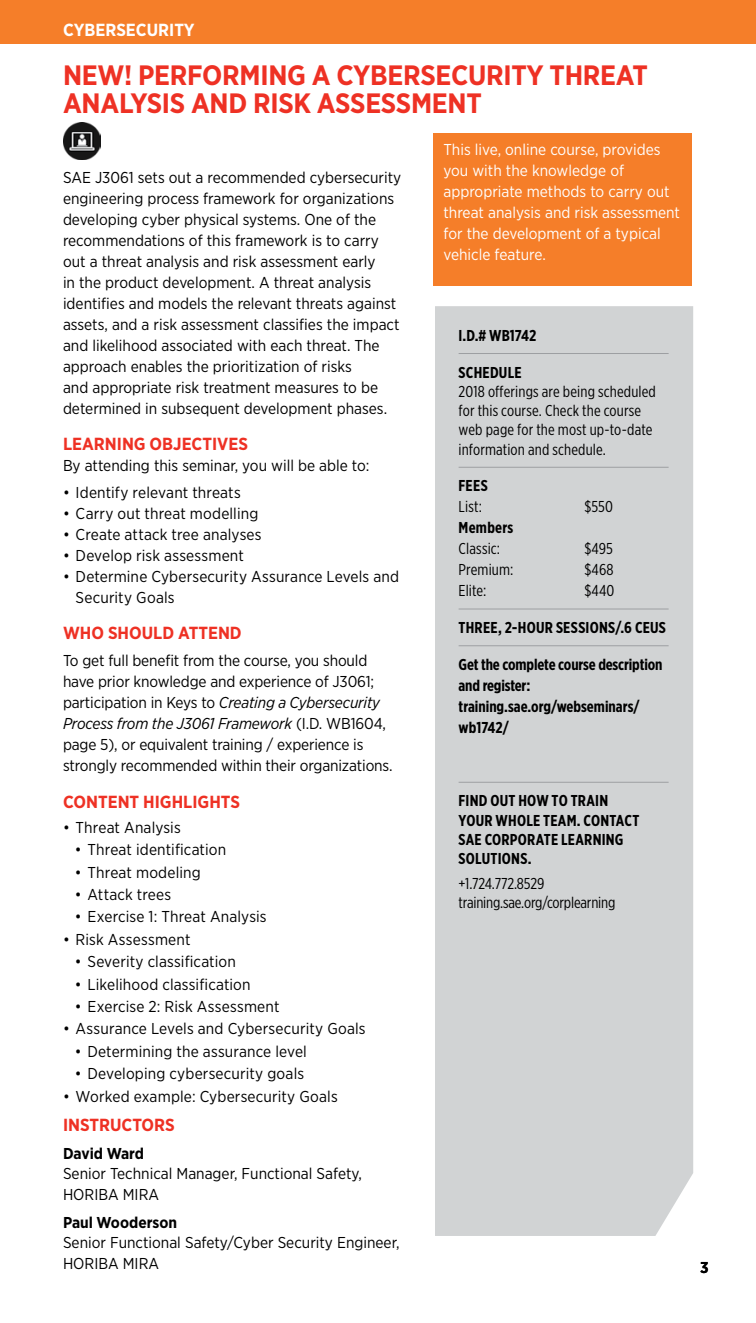
<style>
.page{position:relative;width:756px;height:1323px;background:#fff}
.page>*{position:absolute;margin:0;border:0;box-sizing:border-box;transform-origin:0 0}
.t1{font:700 28px/28px "Gotham Narrow";letter-spacing:-.01em;color:#ee3124}
.t2{font:700 17.5px "Gotham Narrow";color:#ee3124}
.t3{font:700 17.5px "Gotham Narrow";color:#fff}
.t4{font:15.75px/21px "Gotham Narrow";color:#000}
.t5{font:700 15.75px/21px "Gotham X Narrow";letter-spacing:.005em;color:#000}
.t6{font:15.75px/19.2px "Gotham X Narrow";letter-spacing:.005em;color:#000}
.t7{font:15.75px/21px "Gotham Narrow";color:#fff}
.t8{font:700 15.75px "Gotham Narrow";color:#000}
.s1{font-style:italic}
</style>
<div class="page">
<div style="left:0;top:0;width:756px;height:44px;background:#f57e29"></div>
<div style="left:435px;top:306px;width:258px;height:930px;background:#d1d3d4"></div>
<hr style="left:459px;top:353px;width:210px;height:1px;background:#9d9fa2">
<hr style="left:459px;top:467px;width:210px;height:1px;background:#9d9fa2">
<hr style="left:459px;top:609px;width:210px;height:1px;background:#9d9fa2">
<hr style="left:459px;top:645px;width:210px;height:1px;background:#9d9fa2">
<hr style="left:459px;top:782px;width:210px;height:1px;background:#9d9fa2">
<div style="left:433px;top:134px;width:259px;height:152px;background:#f57e29"></div>
<img style="left:63px;top:122px;width:38px;height:38px">
<p class="t3" style="left:63px;top:18px;width:133px">CYBERSECURITY</p>
<h1 class="t1" style="left:63px;top:61px;width:586px">NEW! PERFORMING A CYBERSECURITY THREAT<br>ANALYSIS AND RISK ASSESSMENT</h1>
<p class="t4" style="left:63px;top:166px;width:340px">SAE J3061 sets out a recommended cybersecurity engineering process framework for organizations developing cyber physical systems. One of the recommendations of this framework is to carry out a threat analysis and risk assessment early<br>in the product development. A threat analysis identifies and models the relevant threats against assets, and a risk assessment classifies the impact and likelihood associated with each threat. The approach enables the prioritization of risks<br>and appropriate risk treatment measures to be determined in subsequent development phases.</p>
<p class="t2" style="left:63px;top:433px;width:187px">LEARNING OBJECTIVES</p>
<p class="t4" style="left:63px;top:455px;width:308px">By attending this seminar, you will be able to:</p>
<p class="t4" style="left:63px;top:481px;width:179px">• Identify relevant threats</p>
<p class="t4" style="left:63px;top:502px;width:197px">• Carry out threat modelling</p>
<p class="t4" style="left:63px;top:523px;width:200px">• Create attack tree analyses</p>
<p class="t4" style="left:63px;top:544px;width:182px">• Develop risk assessment</p>
<p class="t4" style="left:76px;top:565px;width:325px;text-indent:-13px">• Determine Cybersecurity Assurance Levels and<br>Security Goals</p>
<p class="t2" style="left:63px;top:622px;width:180px">WHO SHOULD ATTEND</p>
<p class="t4" style="left:63px;top:650px;width:331px">To get full benefit from the course, you should have prior knowledge and experience of J3061; participation in Keys to <span class="s1">Creating a Cybersecurity Process from the J3061 Framework</span> (I.D. WB1604, page 5), or equivalent training / experience is strongly recommended within their organizations.</p>
<p class="t2" style="left:63px;top:791px;width:178px">CONTENT HIGHLIGHTS</p>
<p class="t4" style="left:63px;top:816px;width:119px">• Threat Analysis</p>
<p class="t4" style="left:75px;top:839px;width:153px">• Threat identification</p>
<p class="t4" style="left:75px;top:861px;width:127px">• Threat modeling</p>
<p class="t4" style="left:75px;top:884px;width:98px">• Attack trees</p>
<p class="t4" style="left:75px;top:906px;width:193px">• Exercise 1: Threat Analysis</p>
<p class="t4" style="left:63px;top:928px;width:129px">• Risk Assessment</p>
<p class="t4" style="left:75px;top:951px;width:162px">• Severity classification</p>
<p class="t4" style="left:75px;top:973px;width:177px">• Likelihood classification</p>
<p class="t4" style="left:75px;top:996px;width:206px">• Exercise 2: Risk Assessment</p>
<p class="t4" style="left:63px;top:1018px;width:304px">• Assurance Levels and Cybersecurity Goals</p>
<p class="t4" style="left:75px;top:1040px;width:234px">• Determining the assurance level</p>
<p class="t4" style="left:75px;top:1063px;width:231px">• Developing cybersecurity goals</p>
<p class="t4" style="left:63px;top:1085px;width:276px">• Worked example: Cybersecurity Goals</p>
<p class="t2" style="left:63px;top:1113px;width:113px">INSTRUCTORS</p>
<p class="t8" style="left:63px;top:1144px;width:83px">David Ward</p>
<p class="t4" style="left:63px;top:1162px;width:300px">Senior Technical Manager, Functional Safety,<br>HORIBA MIRA</p>
<p class="t8" style="left:63px;top:1213px;width:116px">Paul Wooderson</p>
<p class="t4" style="left:63px;top:1231px;width:338px">Senior Functional Safety/Cyber Security Engineer,<br>HORIBA MIRA</p>
<p class="t7" style="left:444px;top:139px;width:238px">This live, online course, provides you with the knowledge of appropriate methods to carry out threat analysis and risk assessment for the development of a typical vehicle feature.</p>
<p class="t5" style="left:459px;top:325px;width:79px">I.D.# WB1742</p>
<p class="t5" style="left:459px;top:361px;width:65px">SCHEDULE</p>
<p class="t6" style="left:459px;top:381px;width:199px">2018 offerings are being scheduled for this course. Check the course web page for the most up-to-date information and schedule.</p>
<p class="t5" style="left:459px;top:475px;width:31px">FEES</p>
<p class="t6" style="left:459px;top:497px;width:25px">List:</p>
<p class="t6" style="left:585px;top:497px;width:30px">$550</p>
<p class="t5" style="left:459px;top:517px;width:56px">Members</p>
<p class="t6" style="left:459px;top:539px;width:43px">Classic:</p>
<p class="t6" style="left:585px;top:539px;width:30px">$495</p>
<p class="t6" style="left:459px;top:560px;width:56px">Premium:</p>
<p class="t6" style="left:585px;top:560px;width:30px">$468</p>
<p class="t6" style="left:459px;top:581px;width:29px">Elite:</p>
<p class="t6" style="left:585px;top:581px;width:31px">$440</p>
<p class="t5" style="left:459px;top:617px;width:209px">THREE, 2-HOUR SESSIONS/.6 CEUS</p>
<p class="t5" style="left:459px;top:654px;width:205px">Get the complete course description and register: training.sae.org/webseminars/ wb1742/</p>
<p class="t5" style="left:459px;top:791px;width:182px;line-height:19.2px">FIND OUT HOW TO TRAIN<br>YOUR WHOLE TEAM. CONTACT<br>SAE CORPORATE LEARNING<br>SOLUTIONS.</p>
<p class="t6" style="left:459px;top:873px;width:158px">+1.724.772.8529 training.sae.org/corplearning</p>
<p class="t8" style="left:700px;top:1257px;width:10px">3</p>
</div>
